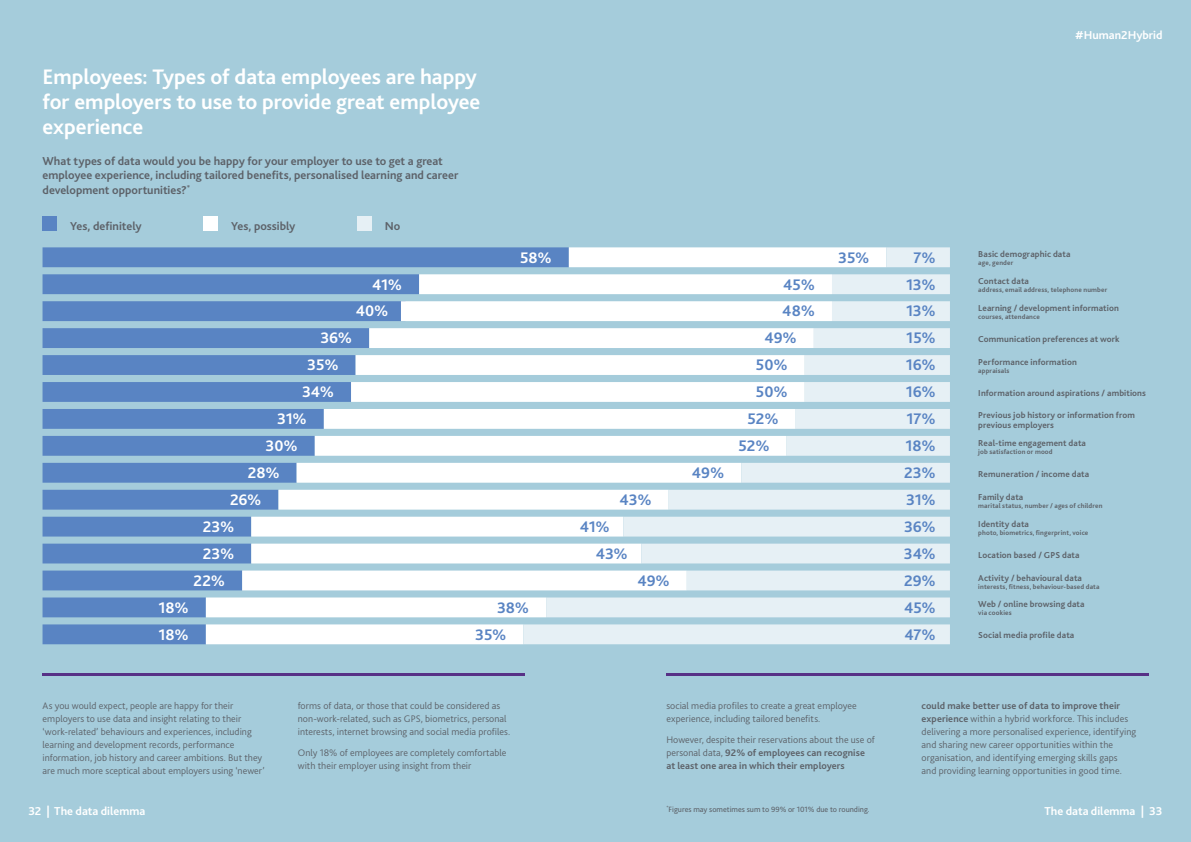
<style>
.page{position:relative;width:1191px;height:842px;background:#a5ccdb}
.page>*{position:absolute;margin:0;border:0;box-sizing:border-box;transform-origin:0 0}
.t1{font:700 22px/25px "Bliss 2";letter-spacing:-.005em;color:#fff}
.t2{font:700 16px "Bliss 2";letter-spacing:-.005em;color:#5984c3}
.t3{font:700 16px "Bliss 2";color:#fff}
.t4{font:700 12px/14.4px "Bliss 2";color:#5d6269}
.t5{font:700 12px "Bliss 2";color:#fff}
.t6{font:300 10px/13px "Bliss 2";letter-spacing:.005em;color:#5d6269}
.t7{font:700 10px/13px "Bliss 2";letter-spacing:.01em;color:#5d6269}
.t8{font:700 9px/10px "Bliss 2";letter-spacing:.01em;color:#5d6269}
.t9{font:8px "Bliss 2";color:#5d6269}
.t10{font:700 7px "Bliss 2";letter-spacing:.02em;color:#5d6269}
.s1{font-weight:300}
.s2{font-weight:700}
</style>
<div class="page">
<hr style="left:666px;top:673px;width:482px;height:3px;background:#573086">
<hr style="left:43px;top:673px;width:481px;height:3px;background:#573086">
<svg style="left:43px;top:247px;width:907px;height:20px;background:#9db7db"></svg>
<svg style="left:43px;top:409px;width:907px;height:20px;background:#c7d6ea"></svg>
<svg style="left:43px;top:274px;width:907px;height:20px;background:#b6cae4"></svg>
<svg style="left:43px;top:436px;width:907px;height:20px;background:#c8d7ea"></svg>
<svg style="left:43px;top:301px;width:907px;height:20px;background:#b9cce5"></svg>
<svg style="left:43px;top:463px;width:907px;height:20px;background:#cad8eb"></svg>
<svg style="left:43px;top:328px;width:907px;height:20px;background:#bfd0e7"></svg>
<svg style="left:43px;top:490px;width:907px;height:20px;background:#cbdaeb"></svg>
<svg style="left:43px;top:571px;width:907px;height:19px;background:#d3dfee"></svg>
<svg style="left:43px;top:355px;width:907px;height:20px;background:#c1d2e8"></svg>
<svg style="left:43px;top:517px;width:907px;height:19px;background:#cfdded"></svg>
<svg style="left:43px;top:597px;width:907px;height:20px;background:#d4e1ef"></svg>
<svg style="left:43px;top:382px;width:907px;height:20px;background:#c2d2e8"></svg>
<svg style="left:43px;top:544px;width:907px;height:19px;background:#d0dded"></svg>
<svg style="left:43px;top:624px;width:907px;height:20px;background:#d4e1ef"></svg>
<div style="left:43px;top:216px;width:14px;height:14px;background:#5984c3"></div>
<div style="left:203px;top:216px;width:15px;height:14px;background:#fff"></div>
<div style="left:357px;top:216px;width:14px;height:14px;background:#e6f0f5"></div>
<p class="t5" style="left:1075px;top:28px;width:89px">#Human2Hybrid</p>
<h1 class="t1" style="left:43px;top:63px;width:439px">Employees: Types of data employees are happy for employers to use to provide great employee experience</h1>
<p class="t4" style="left:43px;top:154px;width:417px">What types of data would you be happy for your employer to use to get a great employee experience, including tailored benefits, personalised learning and career development opportunities?<sup>*</sup></p>
<p class="t4" style="left:70px;top:218px;width:73px">Yes, definitely</p>
<p class="t4" style="left:231px;top:218px;width:66px">Yes, possibly</p>
<p class="t4" style="left:385px;top:218px;width:17px">No</p>
<h2 class="t3" style="left:520px;top:247px;width:33px">58%</h2>
<h2 class="t2" style="left:838px;top:247px;width:33px">35%</h2>
<h2 class="t2" style="left:913px;top:247px;width:24px">7%</h2>
<p class="t8" style="left:978px;top:249px;width:94px">Basic demographic data</p>
<p class="t10" style="left:978px;top:259px;width:37px">age, gender</p>
<h2 class="t3" style="left:372px;top:274px;width:31px">41%</h2>
<h2 class="t2" style="left:783px;top:274px;width:33px">45%</h2>
<h2 class="t2" style="left:906px;top:274px;width:31px">13%</h2>
<p class="t8" style="left:978px;top:276px;width:52px">Contact data</p>
<p class="t10" style="left:978px;top:286px;width:130px">address, email address, telephone number</p>
<h2 class="t3" style="left:356px;top:301px;width:34px">40%</h2>
<h2 class="t2" style="left:782px;top:301px;width:34px">48%</h2>
<h2 class="t2" style="left:906px;top:301px;width:31px">13%</h2>
<p class="t8" style="left:978px;top:303px;width:142px">Learning / development information</p>
<p class="t10" style="left:978px;top:313px;width:63px">courses, attendance</p>
<h2 class="t3" style="left:320px;top:328px;width:33px">36%</h2>
<h2 class="t2" style="left:764px;top:328px;width:34px">49%</h2>
<h2 class="t2" style="left:906px;top:328px;width:31px">15%</h2>
<p class="t8" style="left:978px;top:334px;width:143px">Communication preferences at work</p>
<h2 class="t3" style="left:307px;top:355px;width:33px">35%</h2>
<h2 class="t2" style="left:756px;top:355px;width:33px">50%</h2>
<h2 class="t2" style="left:905px;top:355px;width:31px">16%</h2>
<p class="t8" style="left:978px;top:357px;width:100px">Performance information</p>
<p class="t10" style="left:978px;top:366px;width:33px">appraisals</p>
<h2 class="t3" style="left:302px;top:382px;width:33px">34%</h2>
<h2 class="t2" style="left:756px;top:382px;width:33px">50%</h2>
<h2 class="t2" style="left:905px;top:382px;width:31px">16%</h2>
<p class="t8" style="left:978px;top:388px;width:169px">Information around aspirations / ambitions</p>
<h2 class="t3" style="left:277px;top:409px;width:31px">31%</h2>
<h2 class="t2" style="left:747px;top:409px;width:33px">52%</h2>
<h2 class="t2" style="left:906px;top:409px;width:31px">17%</h2>
<p class="t8" style="left:978px;top:410px;width:158px">Previous job history or information from previous employers</p>
<h2 class="t3" style="left:265px;top:436px;width:34px">30%</h2>
<h2 class="t2" style="left:738px;top:436px;width:33px">52%</h2>
<h2 class="t2" style="left:905px;top:436px;width:32px">18%</h2>
<p class="t8" style="left:978px;top:438px;width:109px">Real-time engagement data</p>
<p class="t10" style="left:978px;top:447px;width:76px">job satisfaction or mood</p>
<h2 class="t3" style="left:248px;top:463px;width:33px">28%</h2>
<h2 class="t2" style="left:692px;top:463px;width:34px">49%</h2>
<h2 class="t2" style="left:904px;top:463px;width:33px">23%</h2>
<p class="t8" style="left:978px;top:469px;width:112px">Remuneration / income data</p>
<h2 class="t3" style="left:230px;top:490px;width:33px">26%</h2>
<h2 class="t2" style="left:619px;top:490px;width:34px">43%</h2>
<h2 class="t2" style="left:906px;top:490px;width:31px">31%</h2>
<p class="t8" style="left:978px;top:491px;width:47px">Family data</p>
<p class="t10" style="left:978px;top:501px;width:126px">marital status, number / ages of children</p>
<h2 class="t3" style="left:203px;top:517px;width:33px">23%</h2>
<h2 class="t2" style="left:580px;top:517px;width:31px">41%</h2>
<h2 class="t2" style="left:904px;top:517px;width:33px">36%</h2>
<p class="t8" style="left:978px;top:518px;width:52px">Identity data</p>
<p class="t10" style="left:978px;top:528px;width:112px">photo, biometrics, fingerprint, voice</p>
<h2 class="t3" style="left:203px;top:544px;width:33px">23%</h2>
<h2 class="t2" style="left:596px;top:544px;width:34px">43%</h2>
<h2 class="t2" style="left:903px;top:544px;width:33px">34%</h2>
<p class="t8" style="left:978px;top:549px;width:103px">Location based / GPS data</p>
<h2 class="t3" style="left:194px;top:570px;width:33px">22%</h2>
<h2 class="t2" style="left:637px;top:570px;width:34px">49%</h2>
<h2 class="t2" style="left:904px;top:570px;width:33px">29%</h2>
<p class="t8" style="left:978px;top:572px;width:105px">Activity / behavioural data</p>
<p class="t10" style="left:978px;top:582px;width:123px">interests, fitness, behaviour-based data</p>
<h2 class="t3" style="left:158px;top:597px;width:32px">18%</h2>
<h2 class="t2" style="left:497px;top:597px;width:34px">38%</h2>
<h2 class="t2" style="left:904px;top:597px;width:33px">45%</h2>
<p class="t8" style="left:978px;top:599px;width:108px">Web / online browsing data</p>
<p class="t10" style="left:978px;top:609px;width:35px">via cookies</p>
<h2 class="t3" style="left:158px;top:624px;width:32px">18%</h2>
<h2 class="t2" style="left:475px;top:624px;width:33px">35%</h2>
<h2 class="t2" style="left:904px;top:624px;width:33px">47%</h2>
<p class="t8" style="left:978px;top:630px;width:98px">Social media profile data</p>
<p class="t6" style="left:43px;top:699px;width:224px">As you would expect, people are happy for their employers to use data and insight relating to their ‘work-related’ behaviours and experiences, including learning and development records, performance information, job history and career ambitions. But they are much more sceptical about employers using ‘newer’</p>
<p class="t6" style="left:298px;top:699px;width:214px">forms of data, or those that could be considered as non-work-related, such as GPS, biometrics, personal interests, internet browsing and social media profiles.</p>
<p class="t6" style="left:298px;top:746px;width:210px">Only 18% of employees are completely comfortable with their employer using insight from their</p>
<p class="t6" style="left:666px;top:699px;width:192px">social media profiles to create a great employee experience, including tailored benefits.</p>
<p class="t7" style="left:666px;top:733px;width:210px"><span class="s1">However, despite their reservations about the use of personal data,</span> 92% of employees can recognise at least one area in which their employers</p>
<p class="t6" style="left:921px;top:699px;width:216px"><span class="s2">could make better use of data to improve their experience</span> within a hybrid workforce. This includes delivering a more personalised experience, identifying and sharing new career opportunities within the organisation, and identifying emerging skills gaps<br>and providing learning opportunities in good time.</p>
<p class="t9" style="left:666px;top:804px;width:205px"><sup>*</sup>Figures may sometimes sum to 99% or 101% due to rounding.</p>
<p class="t5" style="left:28px;top:804px;width:118px">32 | The data dilemma</p>
<p class="t5" style="left:1044px;top:804px;width:120px">The data dilemma | 33</p>
</div>
